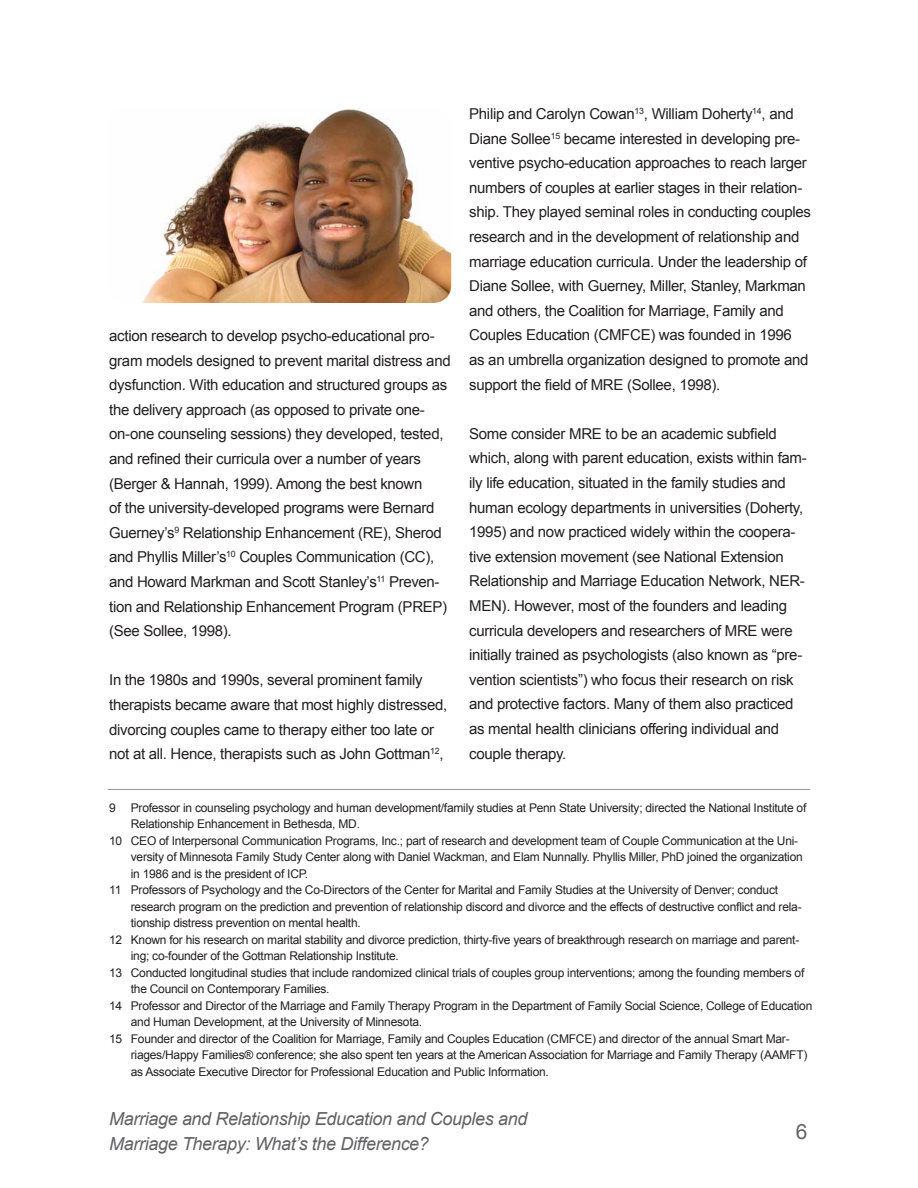
<style>
.page{position:relative;width:918px;height:1188px;background:#fff}
.page>*{position:absolute;margin:0;border:0;box-sizing:border-box;transform-origin:0 0}
.t1{font:21px "Arial";color:#636366}
.t2{font:italic 18px/24.6px "Arial";letter-spacing:-.02em;color:#636366}
.ReBrief_BODY{font:15px/24.6px "Arial";letter-spacing:-.02em;color:#231f20}
.footerstylie{font:12px/16.5px "Arial";letter-spacing:-.02em;color:#231f20}
</style>
<div class="page">
<img style="left:142px;top:109px;width:309px;height:194px">
<hr style="left:108px;top:789px;width:702px;height:1px;background:#939598">
<p class="ReBrief_BODY" style="left:109px;top:324px;width:343px">action research to develop psycho-educational pro&shy;gram models designed to prevent marital distress and dysfunction. With education and structured groups as the delivery approach (as opposed to private one&shy;on-one counseling sessions) they developed, tested, and refined their curricula over a number of years (Berger &amp; Hannah, 1999). Among the best known<br>of the university-developed programs were Bernard Guerney’s<sup>9</sup> Relationship Enhancement (RE), Sherod and Phyllis Miller’s<sup>10</sup> Couples Communication (CC), and Howard Markman and Scott Stanley’s<sup>11</sup> Preven&shy;tion and Relationship Enhancement Program (PREP) (See Sollee, 1998).</p>
<p class="ReBrief_BODY" style="left:109px;top:668px;width:340px">In the 1980s and 1990s, several prominent family therapists became aware that most highly distressed, divorcing couples came to therapy either too late or not at all. Hence, therapists such as John Gottman<sup>12</sup>,</p>
<p class="ReBrief_BODY" style="left:469px;top:102px;width:343px">Philip and Carolyn Cowan<sup>13</sup>, William Doherty<sup>14</sup>, and Diane Sollee<sup>15</sup> became interested in developing pre&shy;ventive psycho-education approaches to reach larger numbers of couples at earlier stages in their relation&shy;ship. They played seminal roles in conducting couples research and in the development of relationship and marriage education curricula. Under the leadership of Diane Sollee, with Guerney, Miller, Stanley, Markman and others, the Coalition for Marriage, Family and Couples Education (CMFCE) was founded in 1996 as an umbrella organization designed to promote and support the field of MRE (Sollee, 1998).</p>
<p class="ReBrief_BODY" style="left:469px;top:421px;width:339px">Some consider MRE to be an academic subfield which, along with parent education, exists within fam&shy;ily life education, situated in the family studies and human ecology departments in universities (Doherty, 1995) and now practiced widely within the coopera&shy;tive extension movement (see National Extension Relationship and Marriage Education Network, NER-MEN). However, most of the founders and leading curricula developers and researchers of MRE were initially trained as psychologists (also known as “pre&shy;vention scientists”) who focus their research on risk and protective factors. Many of them also practiced as mental health clinicians offering individual and couple therapy.</p>
<p class="footerstylie" style="left:131px;top:800px;width:677px;text-indent:-22px">9 Professor in counseling psychology and human development/family studies at Penn State University; directed the National Institute of<br>Relationship Enhancement in Bethesda, MD.</p>
<p class="footerstylie" style="left:131px;top:833px;width:673px;text-indent:-22px">10 CEO of Interpersonal Communication Programs, Inc.; part of research and development team of Couple Communication at the Uni&shy;versity of Minnesota Family Study Center along with Daniel Wackman, and Elam Nunnally. Phyllis Miller, PhD joined the organization in 1986 and is the president of ICP.</p>
<p class="footerstylie" style="left:131px;top:882px;width:672px;text-indent:-22px">11 Professors of Psychology and the Co-Directors of the Center for Marital and Family Studies at the University of Denver; conduct research program on the prediction and prevention of relationship discord and divorce and the effects of destructive conflict and rela&shy;tionship distress prevention on mental health.</p>
<p class="footerstylie" style="left:131px;top:932px;width:670px;text-indent:-22px">12 Known for his research on marital stability and divorce prediction, thirty-five years of breakthrough research on marriage and parent&shy;ing; co-founder of the Gottman Relationship Institute.</p>
<p class="footerstylie" style="left:131px;top:965px;width:675px;text-indent:-22px">13 Conducted longitudinal studies that include randomized clinical trials of couples group interventions; among the founding members of the Council on Contemporary Families.</p>
<p class="footerstylie" style="left:131px;top:998px;width:683px;text-indent:-22px">14 Professor and Director of the Marriage and Family Therapy Program in the Department of Family Social Science, College of Education and Human Development, at the University of Minnesota.</p>
<p class="footerstylie" style="left:131px;top:1031px;width:678px;text-indent:-22px">15 Founder and director of the Coalition for Marriage, Family and Couples Education (CMFCE) and director of the annual Smart Mar&shy;riages/Happy Families® conference; she also spent ten years at the American Association for Marriage and Family Therapy (AAMFT) as Associate Executive Director for Professional Education and Public Information.</p>
<p class="t2" style="left:109px;top:1107px;width:420px">Marriage and Relationship Education and Couples and<br>Marriage Therapy: What’s the Difference?</p>
<h1 class="t1" style="left:796px;top:1117px;width:13px">6</h1>
</div>
